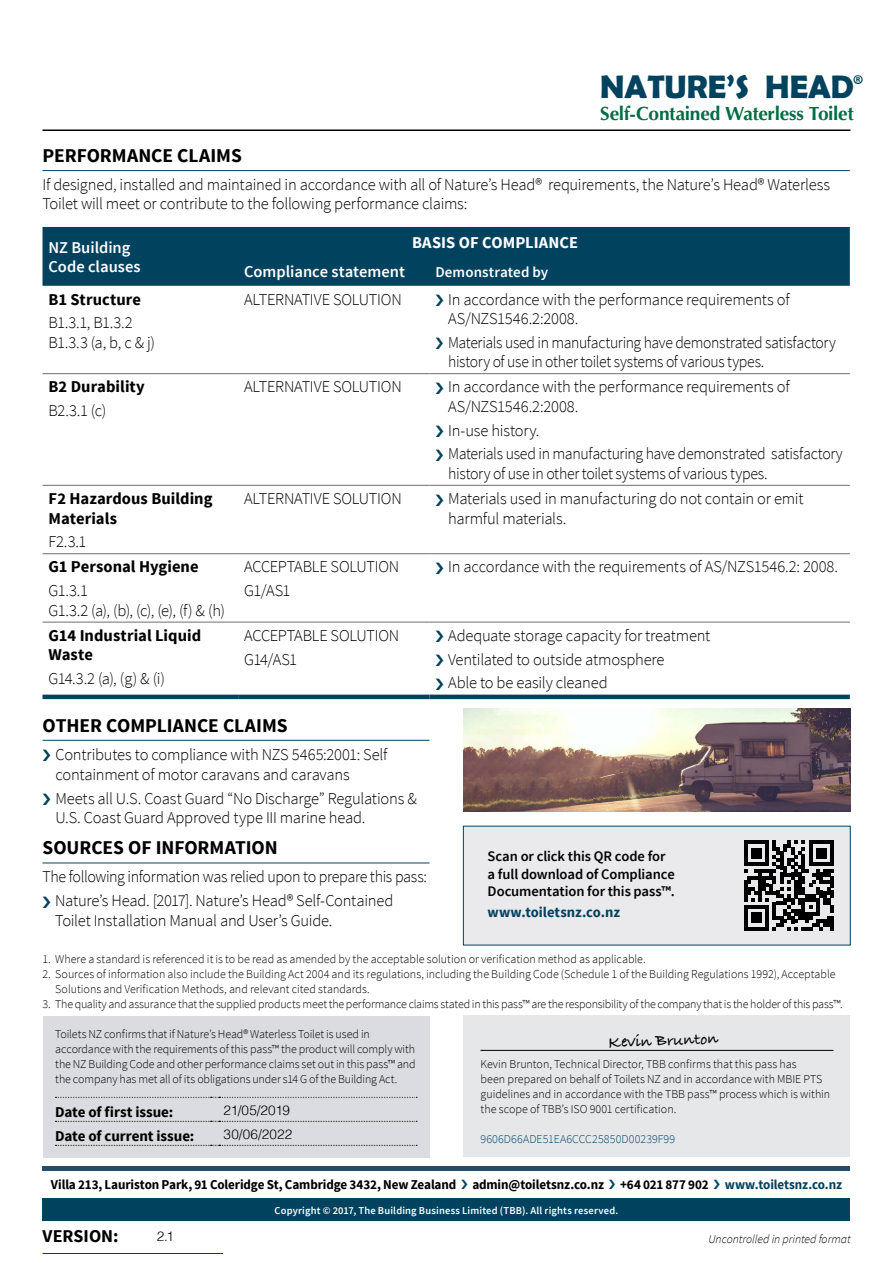
<style>
.page{position:relative;width:893px;height:1263px;background:#fff}
.page>*{position:absolute;margin:0;border:0;box-sizing:border-box;transform-origin:0 0}
.t1{font:600 32.7px "Berlin Sans";color:#01425f}
.Product_head_13_15{font:700 19.5px "Source Sans Pro";color:#000}
.t2{font:700 19.2px "Optima";letter-spacing:-.015em;color:#006d43}
.Head_1{font:700 18px "Source Sans Pro";color:#000}
.Body_text_11_13{font:300 16.5px/19.5px "Source Sans Pro";letter-spacing:-.015em;color:#000}
.Body_text_11_13-2{font:300 16.5px/19.5px "Source Sans Pro";letter-spacing:-.015em;color:#000;scale:.95 1}
.Body_text_11_13-3{font:300 16.5px/19.5px "Source Sans Pro";letter-spacing:-.015em;color:#000;scale:.96 1}
.Table_Text_Bold_9_11{font:700 16.5px/19.5px "Source Sans Pro";color:#000}
.Table_Head_white_11{font:600 16.5px/19.5px "Source Sans Pro";color:#fff}
.Table_Head_White_Bol{font:700 16.5px "Source Sans Pro";letter-spacing:.005em;color:#fff}
.Body_Bold_No_space{font:700 16.5px "Bradley Hand ITCTT";color:#000}
.Sig_Box_Head{font:700 15px "Source Sans Pro";letter-spacing:-.005em;color:#000}
.Table_Head_white_11-2{font:600 15px "Source Sans Pro";letter-spacing:.005em;color:#fff}
.Body_Bold_No_space-2{font:600 14.55px/17.5px "Source Sans Pro";letter-spacing:-.005em;color:#000}
.Body_text{font:700 14.55px "Source Sans Pro";letter-spacing:-.005em;color:#01425f}
.t3{font:700 13.5px "Source Sans Pro";letter-spacing:-.01em;color:#000}
.Form_Helvetica{font:300 13.5px "Helvetica";letter-spacing:.01em;color:#000}
.T_Cs_8_10{font:300 12px/15px "Source Sans Pro";letter-spacing:-.005em;color:#000}
.T_Cs_8_10-2{font:300 12px "Source Sans Pro";letter-spacing:.01em;color:#00446a}
.Footnote_Italics{font:italic 300 12px "Source Sans Pro";letter-spacing:-.005em;color:#000}
.t4{font:700 11.4px "Gill Sans";color:#01425f}
.Footer_Text_White_7{font:600 10.5px "Source Sans Pro";letter-spacing:.015em;color:#fff}
.s1{color:#01425f}
</style>
<div class="page">
<img style="left:464px;top:708px;width:386px;height:103px">
<hr style="left:43px;top:170px;width:807px;height:1px;background:#01425f">
<hr style="left:43px;top:863px;width:386px;height:1px;background:#01425f">
<hr style="left:43px;top:129px;width:807px;height:2px;background:#000">
<div style="left:43px;top:227px;width:807px;height:59px;background:#01425f"></div>
<hr style="left:43px;top:373px;width:195px;height:1px;background:#6d6e71">
<hr style="left:238px;top:373px;width:191px;height:1px;background:#6d6e71">
<hr style="left:429px;top:373px;width:421px;height:1px;background:#6d6e71">
<hr style="left:43px;top:485px;width:195px;height:1px;background:#6d6e71">
<hr style="left:238px;top:485px;width:191px;height:1px;background:#6d6e71">
<hr style="left:429px;top:485px;width:421px;height:1px;background:#6d6e71">
<hr style="left:43px;top:553px;width:195px;height:1px;background:#6d6e71">
<hr style="left:238px;top:553px;width:191px;height:1px;background:#6d6e71">
<hr style="left:429px;top:553px;width:421px;height:1px;background:#6d6e71">
<hr style="left:43px;top:622px;width:195px;height:1px;background:#6d6e71">
<hr style="left:238px;top:622px;width:191px;height:1px;background:#6d6e71">
<hr style="left:429px;top:622px;width:421px;height:1px;background:#6d6e71">
<hr style="left:43px;top:695px;width:195px;height:4px;background:#01425f">
<hr style="left:238px;top:695px;width:191px;height:4px;background:#01425f">
<hr style="left:429px;top:695px;width:421px;height:4px;background:#01425f">
<hr style="left:43px;top:740px;width:386px;height:1px;background:#01425f">
<div style="left:463px;top:826px;width:387px;height:119px;background:#eaeaed"></div>
<svg style="left:744px;top:840px;width:90px;height:90px"></svg>
<hr style="left:43px;top:1167px;width:807px;height:4px;background:#254d69">
<div style="left:43px;top:1016px;width:386px;height:141px;background:#dadce1"></div>
<div style="left:463px;top:1015px;width:387px;height:142px;background:#e6e7e8"></div>
<div style="left:43px;top:1198px;width:807px;height:22px;background:#01425f"></div>
<hr style="left:480px;top:1050px;width:353px;height:1px;background:#000">
<svg style="left:55px;top:1097px;width:362px;height:1px"></svg>
<svg style="left:55px;top:1121px;width:362px;height:1px"></svg>
<svg style="left:55px;top:1145px;width:362px;height:1px"></svg>
<hr style="left:43px;top:1253px;width:180px;height:1px;background:#01425f">
<p class="t1" style="left:600px;top:68px;width:256px">NATURE’S HEAD</p>
<p class="t4" style="left:854px;top:70px;width:11px">®</p>
<p class="t2" style="left:600px;top:102px;width:255px">Self-Contained Waterless Toilet</p>
<p class="Product_head_13_15" style="left:43px;top:143px;width:201px">PERFORMANCE CLAIMS</p>
<p class="Body_text_11_13" style="left:43px;top:175px;width:789px">If designed, installed and maintained in accordance with all of Nature’s Head® requirements, the Nature’s Head® Waterless<br>Toilet will meet or contribute to the following performance claims:</p>
<p class="Table_Head_white_11" style="left:49px;top:238px;width:94px">NZ Building<br>Code clauses</p>
<p class="Table_Head_White_Bol" style="left:412px;top:232px;width:168px">BASIS OF COMPLIANCE</p>
<p class="Table_Head_white_11" style="left:244px;top:262px;width:162px">Compliance statement</p>
<p class="Table_Head_white_11-2" style="left:435px;top:263px;width:114px">Demonstrated by</p>
<p class="Table_Text_Bold_9_11" style="left:49px;top:290px;width:94px">B1 Structure</p>
<p class="Body_text_11_13" style="left:49px;top:313px;width:108px">B1.3.1, B1.3.2<br>B1.3.3 (a, b, c &amp; j)</p>
<p class="Table_Text_Bold_9_11" style="left:49px;top:378px;width:98px">B2 Durability</p>
<p class="Body_text_11_13" style="left:49px;top:401px;width:59px">B2.3.1 (c)</p>
<p class="Table_Text_Bold_9_11" style="left:49px;top:489px;width:166px">F2 Hazardous Building<br>Materials</p>
<p class="Body_text_11_13" style="left:49px;top:532px;width:39px">F2.3.1</p>
<p class="Table_Text_Bold_9_11" style="left:49px;top:558px;width:152px">G1 Personal Hygiene</p>
<p class="Body_text_11_13" style="left:49px;top:581px;width:178px">G1.3.1<br>G1.3.2 (a), (b), (c), (e), (f) &amp; (h)</p>
<p class="Table_Text_Bold_9_11" style="left:49px;top:626px;width:154px">G14 Industrial Liquid<br>Waste</p>
<p class="Body_text_11_13" style="left:49px;top:669px;width:118px">G14.3.2 (a), (g) &amp; (i)</p>
<p class="Body_text_11_13" style="left:244px;top:289px;width:159px">ALTERNATIVE SOLUTION</p>
<p class="Body_text_11_13" style="left:448px;top:289px;width:343px">In accordance with the performance requirements of<br>AS/NZS1546.2:2008.</p>
<p class="Body_text_11_13-2" style="left:448px;top:333px;width:410px">Materials used in manufacturing have demonstrated satisfactory history of use in other toilet systems of various types.</p>
<p class="Body_text_11_13" style="left:244px;top:377px;width:159px">ALTERNATIVE SOLUTION</p>
<p class="Body_text_11_13" style="left:448px;top:377px;width:343px">In accordance with the performance requirements of<br>AS/NZS1546.2:2008.</p>
<p class="Body_text_11_13" style="left:448px;top:420px;width:93px">In-use history.</p>
<p class="Body_text_11_13-3" style="left:448px;top:444px;width:413px">Materials used in manufacturing have demonstrated satisfactory history of use in other toilet systems of various types.</p>
<p class="Body_text_11_13" style="left:244px;top:489px;width:159px">ALTERNATIVE SOLUTION</p>
<p class="Body_text_11_13" style="left:448px;top:489px;width:357px">Materials used in manufacturing do not contain or emit harmful materials.</p>
<p class="Body_text_11_13" style="left:244px;top:557px;width:157px">ACCEPTABLE SOLUTION</p>
<p class="Body_text_11_13" style="left:244px;top:581px;width:48px">G1/AS1</p>
<p class="Body_text_11_13" style="left:244px;top:626px;width:157px">ACCEPTABLE SOLUTION</p>
<p class="Body_text_11_13" style="left:244px;top:649px;width:55px">G14/AS1</p>
<p class="Body_text_11_13" style="left:448px;top:557px;width:391px">In accordance with the requirements of AS/NZS1546.2: 2008.</p>
<p class="Body_text_11_13" style="left:448px;top:626px;width:264px">Adequate storage capacity for treatment</p>
<p class="Body_text_11_13" style="left:448px;top:649px;width:218px">Ventilated to outside atmosphere</p>
<p class="Body_text_11_13" style="left:448px;top:673px;width:161px">Able to be easily cleaned</p>
<p class="Product_head_13_15" style="left:43px;top:713px;width:246px">OTHER COMPLIANCE CLAIMS</p>
<p class="Body_text_11_13" style="left:55px;top:745px;width:334px">Contributes to compliance with NZS 5465:2001: Self containment of motor caravans and caravans</p>
<p class="Body_text_11_13" style="left:55px;top:789px;width:363px">Meets all U.S. Coast Guard “No Discharge” Regulations &amp;<br>U.S. Coast Guard Approved type III marine head.</p>
<p class="Product_head_13_15" style="left:43px;top:835px;width:237px">SOURCES OF INFORMATION</p>
<p class="Body_text_11_13" style="left:43px;top:867px;width:386px">The following information was relied upon to prepare this pass:</p>
<p class="Body_text_11_13" style="left:55px;top:891px;width:340px">Nature’s Head. [2017]. Nature’s Head® Self-Contained<br>Toilet Installation Manual and User’s Guide.</p>
<p class="Body_Bold_No_space-2" style="left:488px;top:848px;width:189px">Scan or click this QR code for a full download of Compliance<br>Documentation for this pass™.</p>
<p class="Body_text" style="left:488px;top:903px;width:134px">www.toiletsnz.co.nz</p>
<p class="T_Cs_8_10" style="left:43px;top:951px;width:605px">1. Where a standard is referenced it is to be read as amended by the acceptable solution or verification method as applicable.</p>
<p class="T_Cs_8_10" style="left:55px;top:966px;width:782px;text-indent:-13px">2. Sources of information also include the Building Act 2004 and its regulations, including the Building Code (Schedule 1 of the Building Regulations 1992), Acceptable<br>Solutions and Verification Methods, and relevant cited standards.</p>
<p class="T_Cs_8_10" style="left:43px;top:996px;width:802px">3. The quality and assurance that the supplied products meet the performance claims stated in this pass™ are the responsibility of the company that is the holder of this pass™.</p>
<p class="T_Cs_8_10" style="left:55px;top:1027px;width:362px">Toilets NZ confirms that if Nature’s Head® Waterless Toilet is used in accordance with the requirements of this pass™ the product will comply with the NZ Building Code and other performance claims set out in this pass™ and the company has met all of its obligations under s14 G of the Building Act.</p>
<p class="Body_Bold_No_space" style="left:608px;top:1030px;width:111px;rotate:-2deg">Kevin Brunton</p>
<p class="Sig_Box_Head" style="left:55px;top:1102px;width:120px">Date of first issue:</p>
<p class="Form_Helvetica" style="left:224px;top:1099px;width:68px">21/05/2019</p>
<p class="Sig_Box_Head" style="left:55px;top:1126px;width:141px">Date of current issue:</p>
<p class="Form_Helvetica" style="left:224px;top:1123px;width:70px">30/06/2022</p>
<p class="T_Cs_8_10" style="left:480px;top:1057px;width:351px">Kevin Brunton, Technical Director, TBB confirms that this pass has<br>been prepared on behalf of Toilets NZ and in accordance with MBIE PTS guidelines and in accordance with the TBB pass™ process which is within the scope of TBB’s ISO 9001 certification.</p>
<p class="T_Cs_8_10-2" style="left:480px;top:1132px;width:196px">9606D66ADE51EA6CCC25850D00239F99</p>
<p class="t3" style="left:51px;top:1175px;width:793px">Villa 213, Lauriston Park, 91 Coleridge St, Cambridge 3432, New Zealand admin@toiletsnz.co.nz +64 021 877 902 <span class="s1">www.toiletsnz.co.nz</span></p>
<p class="Head_1" style="left:43px;top:1225px;width:78px">VERSION:</p>
<p class="Form_Helvetica" style="left:157px;top:1224px;width:19px">2.1</p>
<p class="Footer_Text_White_7" style="left:275px;top:1204px;width:345px">Copyright © 2017, The Building Business Limited (TBB). All rights reserved.</p>
<p class="Footnote_Italics" style="left:708px;top:1232px;width:144px">Uncontrolled in printed format</p>
</div>
